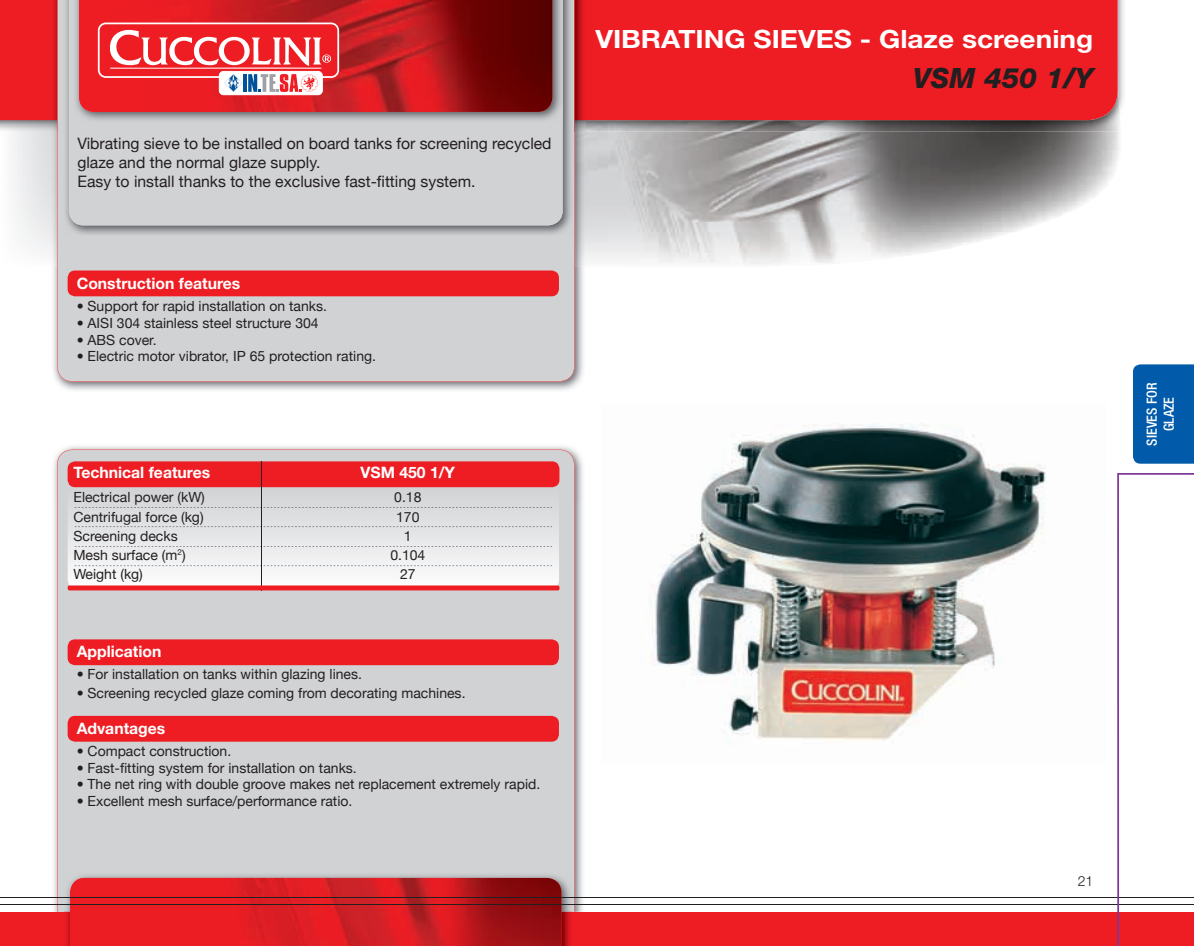
<style>
.page{position:relative;width:1194px;height:946px;background:#fff}
.page>*{position:absolute;margin:0;border:0;box-sizing:border-box;transform-origin:0 0}
.t1{font:italic 800 28px "Helvetica Neue";color:#231f20}
.t2{font:700 25.2px "Helvetica Neue";color:#fff;scale:1.11 1}
.t3{font:15.75px/18.9px "Helvetica Neue";color:#231f20}
.t4{font:700 15.75px "Helvetica Neue";color:#fff}
.t5{font:14px "Helvetica Neue";color:#231f20}
.t6{font:500 condensed 14px/16.8px "Helvetica Neue";color:#fff;text-align:center}
.t7{font:300 14px "Helvetica Neue";color:#231f20}
</style>
<div class="page">
<img style="left:53px;top:446px;width:530px;height:55px">
<img style="left:51px;top:501px;width:6px;height:410px">
<img style="left:574px;top:501px;width:11px;height:410px">
<div style="left:57px;top:449px;width:517px;height:462px;background:#d1d2d4"></div>
<img style="left:585px;top:120px;width:534px;height:102px">
<img style="left:585px;top:222px;width:453px;height:43px">
<img style="left:1117px;top:0;width:7px;height:131px">
<div style="left:0;top:0;width:1117px;height:120px;background:#ee1d23"></div>
<div style="left:0;top:911px;width:1193px;height:34px;background:#ee1d23"></div>
<img style="left:53px;top:267px;width:531px;height:124px">
<img style="left:51px;top:131px;width:6px;height:136px">
<img style="left:574px;top:131px;width:11px;height:136px">
<svg style="left:574px;top:120px;width:11px;height:11px"></svg>
<svg style="left:51px;top:120px;width:6px;height:11px"></svg>
<img style="left:51px;top:0;width:534px;height:120px">
<div style="left:57px;top:0;width:517px;height:381px;background:#d1d2d4"></div>
<img style="left:63px;top:0;width:510px;height:235px">
<div style="left:69px;top:0;width:493px;height:225px;background:#d1d2d4"></div>
<img style="left:73px;top:0;width:489px;height:122px">
<img style="left:79px;top:0;width:473px;height:112px">
<img style="left:64px;top:871px;width:508px;height:74px">
<img style="left:70px;top:877px;width:491px;height:68px">
<hr style="left:0;top:897px;width:1193px;height:1px;background:#231f20">
<hr style="left:0;top:903px;width:1193px;height:1px;background:#231f20">
<div style="left:68px;top:270px;width:491px;height:26px;background:#ee1d23;border-radius:7px"></div>
<svg style="left:68px;top:486px;width:491px;height:100px"></svg>
<div style="left:68px;top:461px;width:491px;height:26px;background:#ee1d23;border-radius:7px"></div>
<svg style="left:75px;top:507px;width:477px;height:1px"></svg>
<svg style="left:75px;top:526px;width:477px;height:1px"></svg>
<svg style="left:75px;top:546px;width:477px;height:1px"></svg>
<hr style="left:261px;top:461px;width:1px;height:129px;background:#231f20">
<svg style="left:75px;top:565px;width:477px;height:1px"></svg>
<div style="left:68px;top:585px;width:491px;height:5px;background:#ee1d23;border-radius:2px"></div>
<div style="left:68px;top:639px;width:491px;height:26px;background:#ee1d23;border-radius:7px"></div>
<div style="left:68px;top:715px;width:491px;height:26px;background:#ee1d23;border-radius:7px"></div>
<svg style="left:98px;top:23px;width:241px;height:72px"></svg>
<img style="left:651px;top:423px;width:395px;height:320px">
<div style="left:1133px;top:364px;width:60px;height:99px;background:#015aaa"></div>
<svg style="left:1117px;top:473px;width:77px;height:473px"></svg>
<p class="t3" style="left:77px;top:134px;width:476px">Vibrating sieve to be installed on board tanks for screening recycled glaze and the normal glaze supply.<br>Easy to install thanks to the exclusive fast-fitting system.</p>
<p class="t4" style="left:77px;top:274px;width:165px">Construction features</p>
<p class="t5" style="left:77px;top:297px;width:252px">• Support for rapid installation on tanks.</p>
<p class="t5" style="left:77px;top:314px;width:243px">• AISI 304 stainless steel structure 304</p>
<p class="t5" style="left:77px;top:331px;width:81px">• ABS cover.</p>
<p class="t5" style="left:77px;top:348px;width:301px">• Electric motor vibrator, IP 65 protection rating.</p>
<p class="t4" style="left:73px;top:462px;width:138px">Technical features</p>
<p class="t4" style="left:360px;top:462px;width:96px">VSM 450 1/Y</p>
<p class="t5" style="left:73px;top:489px;width:133px">Electrical power (kW)</p>
<p class="t5" style="left:394px;top:489px;width:29px">0.18</p>
<p class="t5" style="left:73px;top:508px;width:132px">Centrifugal force (kg)</p>
<p class="t5" style="left:396px;top:508px;width:25px">170</p>
<p class="t5" style="left:73px;top:527px;width:106px">Screening decks</p>
<p class="t5" style="left:404px;top:527px;width:9px">1</p>
<p class="t5" style="left:73px;top:546px;width:114px">Mesh surface (m<sup>2</sup>)</p>
<p class="t5" style="left:390px;top:546px;width:37px">0.104</p>
<p class="t5" style="left:73px;top:566px;width:71px">Weight (kg)</p>
<p class="t5" style="left:400px;top:566px;width:17px">27</p>
<p class="t4" style="left:77px;top:641px;width:86px">Application</p>
<p class="t5" style="left:77px;top:665px;width:287px">• For installation on tanks within glazing lines.</p>
<p class="t5" style="left:77px;top:684px;width:390px">• Screening recycled glaze coming from decorating machines.</p>
<p class="t4" style="left:77px;top:718px;width:90px">Advantages</p>
<p class="t5" style="left:77px;top:742px;width:156px">• Compact construction.</p>
<p class="t5" style="left:77px;top:759px;width:282px">• Fast-fitting system for installation on tanks.</p>
<p class="t5" style="left:77px;top:775px;width:465px">• The net ring with double groove makes net replacement extremely rapid.</p>
<p class="t5" style="left:77px;top:792px;width:277px">• Excellent mesh surface/performance ratio.</p>
<h2 class="t2" style="left:595px;top:24px;width:450px">VIBRATING SIEVES - Glaze screening</h2>
<h1 class="t1" style="left:913px;top:61px;width:181px">VSM 450 1/Y</h1>
<p class="t7" style="left:1077px;top:872px;width:17px">21</p>
<p class="t6" style="left:1143px;top:445px;width:64px;rotate:-90deg">SIEVES FOR<br>GLAZE</p>
</div>
